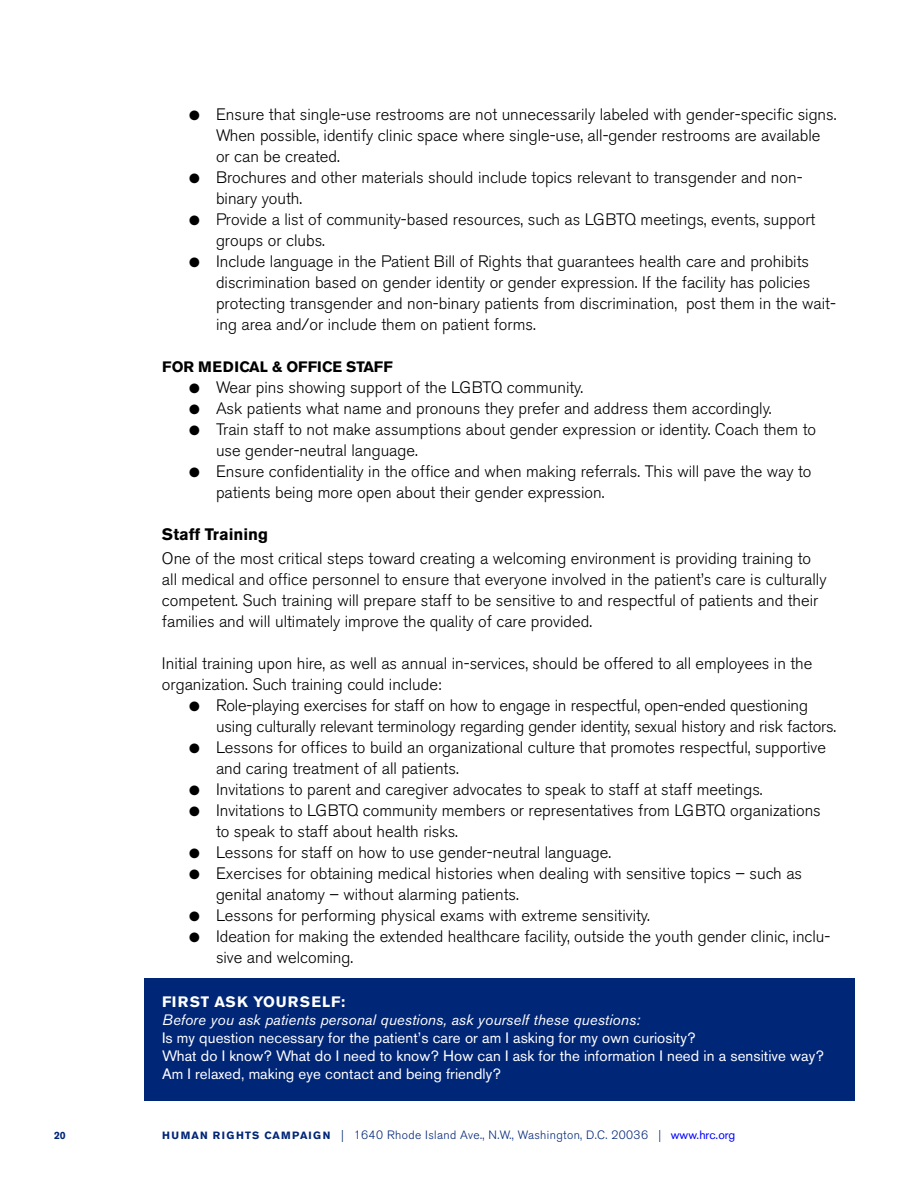
<style>
.page{position:relative;width:918px;height:1188px;background:#fff}
.page>*{position:absolute;margin:0;border:0;box-sizing:border-box;transform-origin:0 0}
.t1{font:300 16.5px/21px "Akzidenz Grotesk BE";color:#000}
.t2{font:700 16.5px "Akzidenz Grotesk BE";color:#000}
.t3{font:15px/18px "Akzidenz Grotesk BE";letter-spacing:.005em;color:#fff}
.t4{font:italic 15px "Akzidenz Grotesk BE";letter-spacing:.005em;color:#fff}
.t5{font:700 15px "Akzidenz Grotesk BE";color:#000}
.t6{font:700 15px "Akzidenz Grotesk BE";letter-spacing:.08em;color:#fff}
.t7{font:300 12px "Akzidenz Grotesk BE";letter-spacing:.03em;color:#002677}
.t8{font:700 10.5px "Akzidenz Grotesk BE";color:#002677}
.s1{font-weight:700;font-size:10.5px}
.s2{font-weight:400;color:#00f}
</style>
<div class="page">
<div style="left:144px;top:978px;width:711px;height:51px;background:#002677"></div>
<div style="left:144px;top:1014px;width:711px;height:51px;background:#002677"></div>
<div style="left:144px;top:1050px;width:711px;height:51px;background:#002677"></div>
<p class="t1" style="left:216px;top:104px;width:622px;text-indent:-27px">● Ensure that single-use restrooms are not unnecessarily labeled with gender-specific signs.<br>When possible, identify clinic space where single-use, all-gender restrooms are available or can be created.</p>
<p class="t1" style="left:216px;top:167px;width:588px;text-indent:-27px">● Brochures and other materials should include topics relevant to transgender and non&shy;binary youth.</p>
<p class="t1" style="left:216px;top:209px;width:601px;text-indent:-27px">● Provide a list of community-based resources, such as LGBTQ meetings, events, support groups or clubs.</p>
<p class="t1" style="left:216px;top:251px;width:621px;text-indent:-27px">● Include language in the Patient Bill of Rights that guarantees health care and prohibits discrimination based on gender identity or gender expression. If the facility has policies protecting transgender and non-binary patients from discrimination, post them in the wait&shy;ing area and/or include them on patient forms.</p>
<p class="t5" style="left:162px;top:358px;width:232px">FOR MEDICAL &amp; OFFICE STAFF</p>
<p class="t1" style="left:189px;top:377px;width:396px">● Wear pins showing support of the LGBTQ community.</p>
<p class="t1" style="left:189px;top:398px;width:584px">● Ask patients what name and pronouns they prefer and address them accordingly.</p>
<p class="t1" style="left:216px;top:419px;width:602px;text-indent:-27px">● Train staff to not make assumptions about gender expression or identity. Coach them to use gender-neutral language.</p>
<p class="t1" style="left:216px;top:461px;width:597px;text-indent:-27px">● Ensure confidentiality in the office and when making referrals. This will pave the way to patients being more open about their gender expression.</p>
<p class="t2" style="left:162px;top:525px;width:108px">Staff Training</p>
<p class="t1" style="left:162px;top:548px;width:666px">One of the most critical steps toward creating a welcoming environment is providing training to all medical and office personnel to ensure that everyone involved in the patient’s care is culturally competent. Such training will prepare staff to be sensitive to and respectful of patients and their families and will ultimately improve the quality of care provided.</p>
<p class="t1" style="left:162px;top:653px;width:652px">Initial training upon hire, as well as annual in-services, should be offered to all employees in the organization. Such training could include:</p>
<p class="t1" style="left:216px;top:695px;width:622px;text-indent:-27px">● Role-playing exercises for staff on how to engage in respectful, open-ended questioning using culturally relevant terminology regarding gender identity, sexual history and risk factors.</p>
<p class="t1" style="left:216px;top:737px;width:611px;text-indent:-27px">● Lessons for offices to build an organizational culture that promotes respectful, supportive and caring treatment of all patients.</p>
<p class="t1" style="left:189px;top:779px;width:575px">● Invitations to parent and caregiver advocates to speak to staff at staff meetings.</p>
<p class="t1" style="left:216px;top:800px;width:606px;text-indent:-27px">● Invitations to LGBTQ community members or representatives from LGBTQ organizations to speak to staff about health risks.</p>
<p class="t1" style="left:189px;top:842px;width:424px">● Lessons for staff on how to use gender-neutral language.</p>
<p class="t1" style="left:216px;top:863px;width:588px;text-indent:-27px">● Exercises for obtaining medical histories when dealing with sensitive topics – such as genital anatomy – without alarming patients.</p>
<p class="t1" style="left:189px;top:905px;width:462px">● Lessons for performing physical exams with extreme sensitivity.</p>
<p class="t1" style="left:216px;top:926px;width:616px;text-indent:-27px">● Ideation for making the extended healthcare facility, outside the youth gender clinic, inclu&shy;sive and welcoming.</p>
<p class="t6" style="left:162px;top:993px;width:185px">FIRST ASK YOURSELF:</p>
<p class="t4" style="left:162px;top:1011px;width:480px">Before you ask patients personal questions, ask yourself these questions:</p>
<p class="t3" style="left:162px;top:1029px;width:663px">Is my question necessary for the patient’s care or am I asking for my own curiosity?<br>What do I know? What do I need to know? How can I ask for the information I need in a sensitive way?<br>Am I relaxed, making eye contact and being friendly?</p>
<p class="t8" style="left:54px;top:1129px;width:13px">20</p>
<p class="t7" style="left:162px;top:1128px;width:575px"><span class="s1">H U MAN R IG HTS CAM PAIG N</span> | 1640 Rhode Island Ave., N.W., Washington, D.C. 20036 | <span class="s2">www.hrc.org</span></p>
</div>
